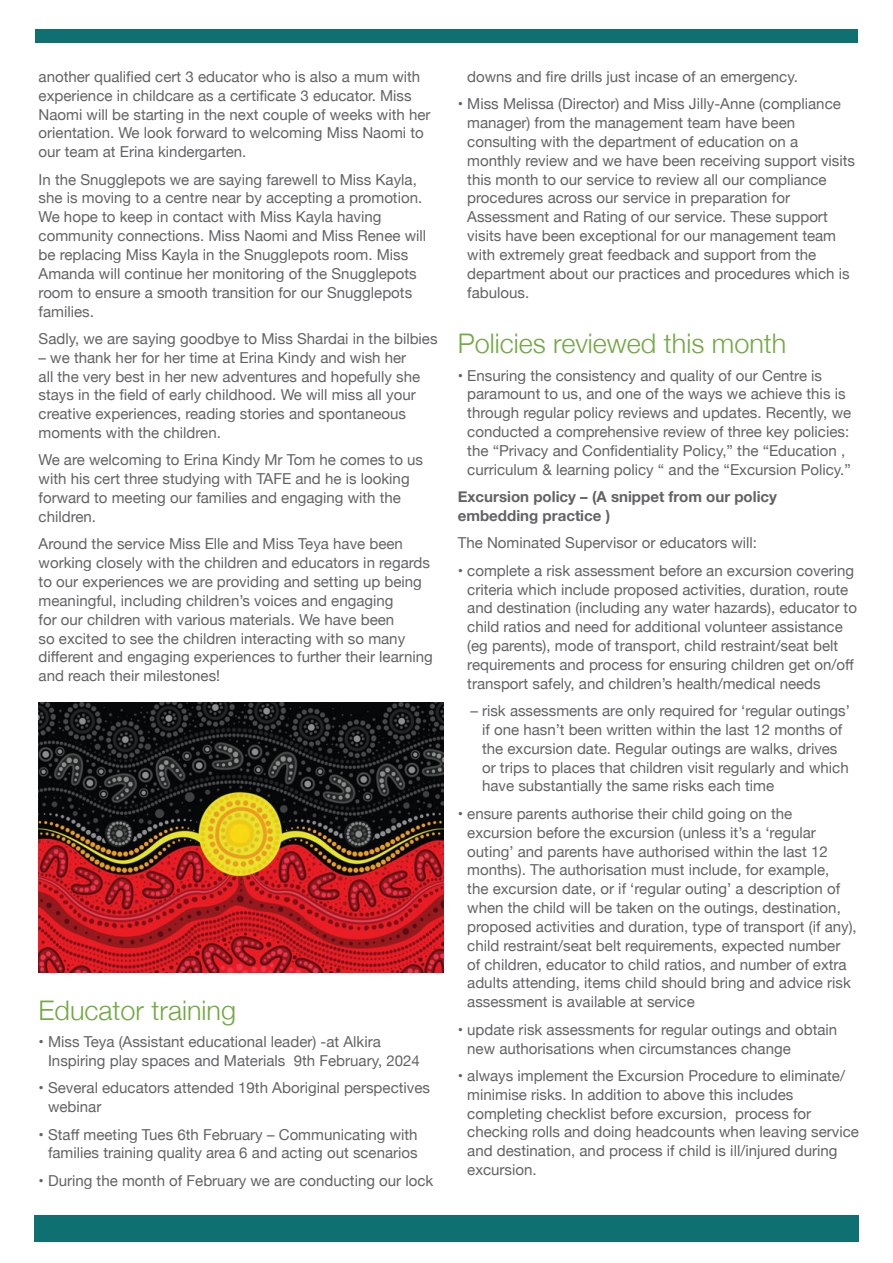
<style>
.page{position:relative;width:893px;height:1263px;background:#fff}
.page>*{position:absolute;margin:0;border:0;box-sizing:border-box;transform-origin:0 0}
.header_-_H1{font:300 27px "Helvetica Neue";color:#72a942}
.body{font:300 27px "Helvetica Neue";color:#72a942}
.body-2{font:15.15px/18.9px "Helvetica Neue";color:#636366}
.body-3{font:700 15.15px/18.9px "Helvetica Neue";color:#636366}
</style>
<div class="page">
<div style="left:36px;top:29px;width:822px;height:14px;background:#0e7071"></div>
<div style="left:34px;top:1215px;width:825px;height:27px;background:#0e7071"></div>
<img style="left:39px;top:702px;width:405px;height:270px">
<p class="body-2" style="left:39px;top:68px;width:393px">another qualified cert 3 educator who is also a mum with experience in childcare as a certificate 3 educator. Miss Naomi will be starting in the next couple of weeks with her orientation. We look forward to welcoming Miss Naomi to our team at Erina kindergarten.</p>
<p class="body-2" style="left:39px;top:171px;width:389px">In the Snugglepots we are saying farewell to Miss Kayla, she is moving to a centre near by accepting a promotion.<br>We hope to keep in contact with Miss Kayla having community connections. Miss Naomi and Miss Renee will be replacing Miss Kayla in the Snugglepots room. Miss Amanda will continue her monitoring of the Snugglepots room to ensure a smooth transition for our Snugglepots families.</p>
<p class="body-2" style="left:39px;top:330px;width:400px">Sadly, we are saying goodbye to Miss Shardai in the bilbies</p>
<p class="body-2" style="left:39px;top:349px;width:383px">– we thank her for her time at Erina Kindy and wish her all the very best in her new adventures and hopefully she stays in the field of early childhood. We will miss all your creative experiences, reading stories and spontaneous moments with the children.</p>
<p class="body-2" style="left:39px;top:451px;width:386px">We are welcoming to Erina Kindy Mr Tom he comes to us with his cert three studying with TAFE and he is looking forward to meeting our families and engaging with the children.</p>
<p class="body-2" style="left:39px;top:535px;width:396px">Around the service Miss Elle and Miss Teya have been working closely with the children and educators in regards to our experiences we are providing and setting up being meaningful, including children’s voices and engaging<br>for our children with various materials. We have been<br>so excited to see the children interacting with so many different and engaging experiences to further their learning and reach their milestones!</p>
<p class="body" style="left:39px;top:988px;width:199px">Educator training</p>
<p class="body-2" style="left:48px;top:1033px;width:373px;text-indent:-9px">• Miss Teya (Assistant educational leader) -at Alkira<br>Inspiring play spaces and Materials 9th February, 2024</p>
<p class="body-2" style="left:48px;top:1079px;width:383px;text-indent:-9px">• Several educators attended 19th Aboriginal perspectives webinar</p>
<p class="body-2" style="left:39px;top:1125px;width:381px;text-align:right">• Staff meeting Tues 6th February – Communicating with families training quality area 6 and acting out scenarios</p>
<p class="body-2" style="left:39px;top:1172px;width:396px">• During the month of February we are conducting our lock</p>
<p class="body-2" style="left:467px;top:68px;width:332px">downs and fire drills just incase of an emergency.</p>
<p class="body-2" style="left:467px;top:95px;width:389px;text-indent:-9px">• Miss Melissa (Director) and Miss Jilly-Anne (compliance manager) from the management team have been consulting with the department of education on a monthly review and we have been receiving support visits this month to our service to review all our compliance procedures across our service in preparation for Assessment and Rating of our service. These support visits have been exceptional for our management team with extremely great feedback and support from the department about our practices and procedures which is fabulous.</p>
<p class="header_-_H1" style="left:458px;top:322px;width:330px">Policies reviewed this month</p>
<p class="body-2" style="left:467px;top:367px;width:385px;text-indent:-9px">• Ensuring the consistency and quality of our Centre is paramount to us, and one of the ways we achieve this is through regular policy reviews and updates. Recently, we conducted a comprehensive review of three key policies: the “Privacy and Confidentiality Policy,” the “Education , curriculum &amp; learning policy “ and the “Excursion Policy.”</p>
<p class="body-3" style="left:458px;top:488px;width:321px">Excursion policy – (A snippet from our policy embedding practice )</p>
<p class="body-2" style="left:458px;top:534px;width:301px">The Nominated Supervisor or educators will:</p>
<p class="body-2" style="left:467px;top:562px;width:391px;text-indent:-9px">• complete a risk assessment before an excursion covering criteria which include proposed activities, duration, route and destination (including any water hazards), educator to child ratios and need for additional volunteer assistance (eg parents), mode of transport, child restraint/seat belt requirements and process for ensuring children get on/off transport safely, and children’s health/medical needs</p>
<p class="body-2" style="left:482px;top:702px;width:369px;text-indent:-12px">– risk assessments are only required for ‘regular outings’ if one hasn’t been written within the last 12 months of the excursion date. Regular outings are walks, drives or trips to places that children visit regularly and which have substantially the same risks each time</p>
<p class="body-2" style="left:467px;top:805px;width:391px;text-indent:-9px">• ensure parents authorise their child going on the excursion before the excursion (unless it’s a ‘regular outing’ and parents have authorised within the last 12 months). The authorisation must include, for example,<br>the excursion date, or if ‘regular outing’ a description of when the child will be taken on the outings, destination, proposed activities and duration, type of transport (if any), child restraint/seat belt requirements, expected number of children, educator to child ratios, and number of extra adults attending, items child should bring and advice risk assessment is available at service</p>
<p class="body-2" style="left:467px;top:1021px;width:371px;text-indent:-9px">• update risk assessments for regular outings and obtain new authorisations when circumstances change</p>
<p class="body-2" style="left:467px;top:1067px;width:393px;text-indent:-9px">• always implement the Excursion Procedure to eliminate/ minimise risks. In addition to above this includes completing checklist before excursion, process for checking rolls and doing headcounts when leaving service and destination, and process if child is ill/injured during excursion.</p>
</div>
